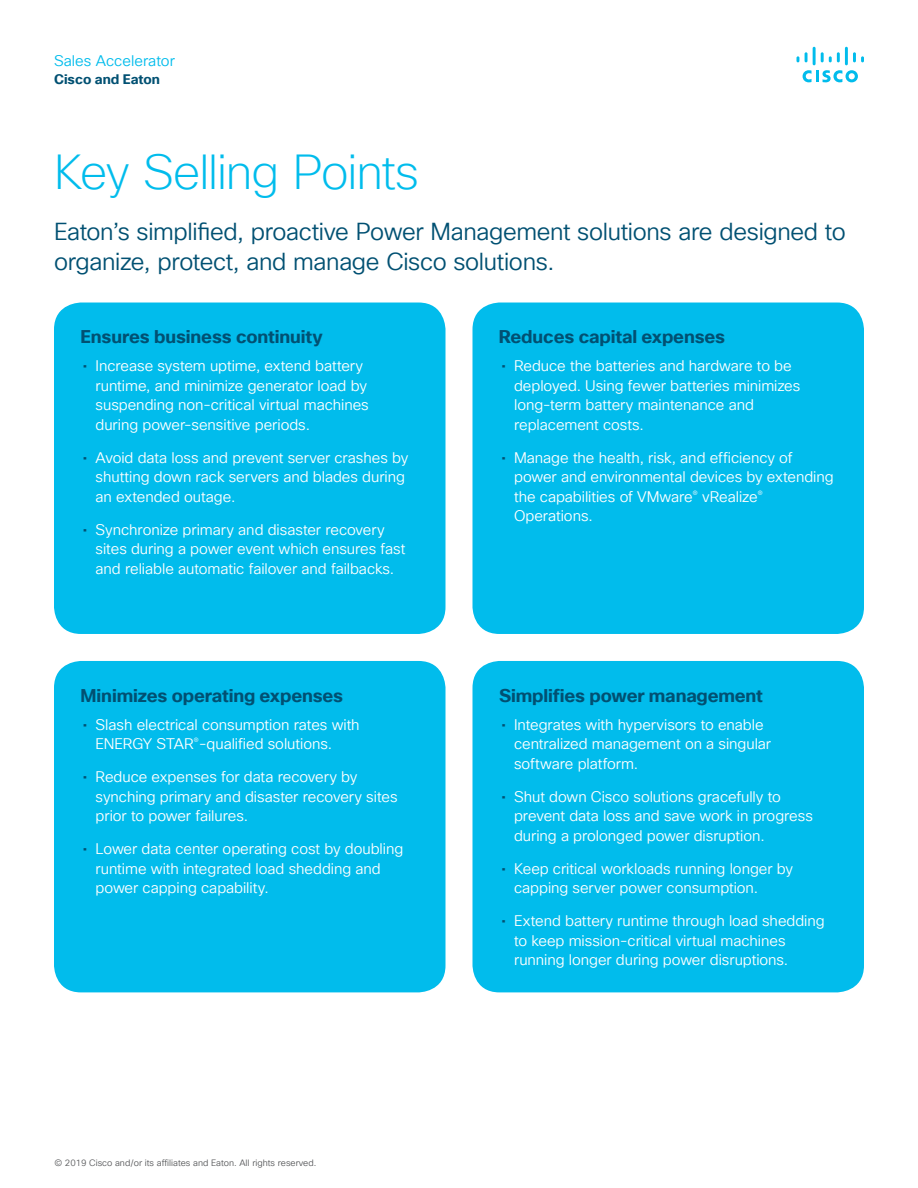
<style>
.page{position:relative;width:918px;height:1188px;background:#fff}
.page>*{position:absolute;margin:0;border:0;box-sizing:border-box;transform-origin:0 0}
.Title_Headline{font:200 48px "Cisco Sans TT";letter-spacing:-.025em;color:#01bcec}
.Title_Headline-2{font:24px/30px "Cisco Sans TT Light";letter-spacing:-.015em;color:#015072}
.Subhead3_Indigo{font:700 18px "Cisco Sans TT";letter-spacing:-.005em;color:#015072}
.t1{font:15px/19.5px "Cisco Sans TT Light";letter-spacing:-.005em;color:#fff}
.t2{font:15px "Cisco Sans TT Light";color:#01bcec}
.t3{font:700 13.5px "Cisco Sans TT";color:#015072}
.t4{font:9px "Cisco Sans TT Light";color:#57585a}
.s1{font-family:"Cisco Sans TT";color:#015072}
</style>
<div class="page">
<svg style="left:803px;top:70px;width:55px;height:12px"></svg>
<svg style="left:797px;top:56px;width:2px;height:6px"></svg>
<svg style="left:805px;top:52px;width:3px;height:10px"></svg>
<hr style="left:813px;top:47px;width:3px;height:18px;background:#01bcec">
<svg style="left:821px;top:52px;width:19px;height:10px"></svg>
<hr style="left:845px;top:47px;width:3px;height:18px;background:#01bcec">
<svg style="left:853px;top:52px;width:11px;height:10px"></svg>
<div style="left:472px;top:661px;width:392px;height:331px;background:#01bcec;border-radius:27px"></div>
<div style="left:54px;top:661px;width:392px;height:331px;background:#01bcec;border-radius:27px"></div>
<div style="left:472px;top:303px;width:392px;height:331px;background:#01bcec;border-radius:27px"></div>
<div style="left:54px;top:303px;width:392px;height:331px;background:#01bcec;border-radius:27px"></div>
<p class="t2" style="left:54px;top:51px;width:122px">Sales Accelerator</p>
<p class="t3" style="left:54px;top:70px;width:107px">Cisco and Eaton</p>
<p class="Title_Headline" style="left:54px;top:141px;width:367px">Key Selling Points</p>
<p class="Title_Headline-2" style="left:54px;top:217px;width:793px">Eaton’s simplified, proactive Power Management solutions are designed to organize, protect, and manage Cisco solutions.</p>
<p class="Subhead3_Indigo" style="left:81px;top:325px;width:244px">Ensures business continuity</p>
<p class="Subhead3_Indigo" style="left:499px;top:325px;width:228px">Reduces capital expenses</p>
<p class="t1" style="left:96px;top:357px;width:275px;text-indent:-13px"><span class="s1">•</span> Increase system uptime, extend battery runtime, and minimize generator load by suspending non-critical virtual machines during power-sensitive periods.</p>
<p class="t1" style="left:96px;top:448px;width:314px;text-indent:-13px"><span class="s1">•</span> Avoid data loss and prevent server crashes by shutting down rack servers and blades during an extended outage.</p>
<p class="t1" style="left:96px;top:520px;width:311px;text-indent:-13px"><span class="s1">•</span> Synchronize primary and disaster recovery sites during a power event which ensures fast and reliable automatic failover and failbacks.</p>
<p class="t1" style="left:514px;top:357px;width:288px;text-indent:-13px"><span class="s1">•</span> Reduce the batteries and hardware to be deployed. Using fewer batteries minimizes long-term battery maintenance and replacement costs.</p>
<p class="t1" style="left:514px;top:448px;width:321px;text-indent:-13px"><span class="s1">•</span> Manage the health, risk, and efficiency of power and environmental devices by extending the capabilities of VMware<sup>®</sup> vRealize<sup>® </sup>Operations.</p>
<p class="Subhead3_Indigo" style="left:81px;top:683px;width:264px">Minimizes operating expenses</p>
<p class="Subhead3_Indigo" style="left:499px;top:683px;width:265px">Simplifies power management</p>
<p class="t1" style="left:96px;top:715px;width:266px;text-indent:-13px"><span class="s1">•</span> Slash electrical consumption rates with<br>ENERGY STAR<sup>®</sup>-qualified solutions.</p>
<p class="t1" style="left:96px;top:768px;width:304px;text-indent:-13px"><span class="s1">•</span> Reduce expenses for data recovery by synching primary and disaster recovery sites prior to power failures.</p>
<p class="t1" style="left:96px;top:840px;width:309px;text-indent:-13px"><span class="s1">•</span> Lower data center operating cost by doubling runtime with integrated load shedding and power capping capability.</p>
<p class="t1" style="left:514px;top:715px;width:259px;text-indent:-13px"><span class="s1">•</span> Integrates with hypervisors to enable centralized management on a singular software platform.</p>
<p class="t1" style="left:514px;top:787px;width:300px;text-indent:-13px"><span class="s1">•</span> Shut down Cisco solutions gracefully to prevent data loss and save work in progress during a prolonged power disruption.</p>
<p class="t1" style="left:514px;top:859px;width:281px;text-indent:-13px"><span class="s1">•</span> Keep critical workloads running longer by capping server power consumption.</p>
<p class="t1" style="left:514px;top:912px;width:312px;text-indent:-13px"><span class="s1">•</span> Extend battery runtime through load shedding to keep mission-critical virtual machines running longer during power disruptions.</p>
<p class="t4" style="left:54px;top:1157px;width:264px">© 2019 Cisco and/or its affiliates and Eaton. All rights reserved.</p>
</div>
